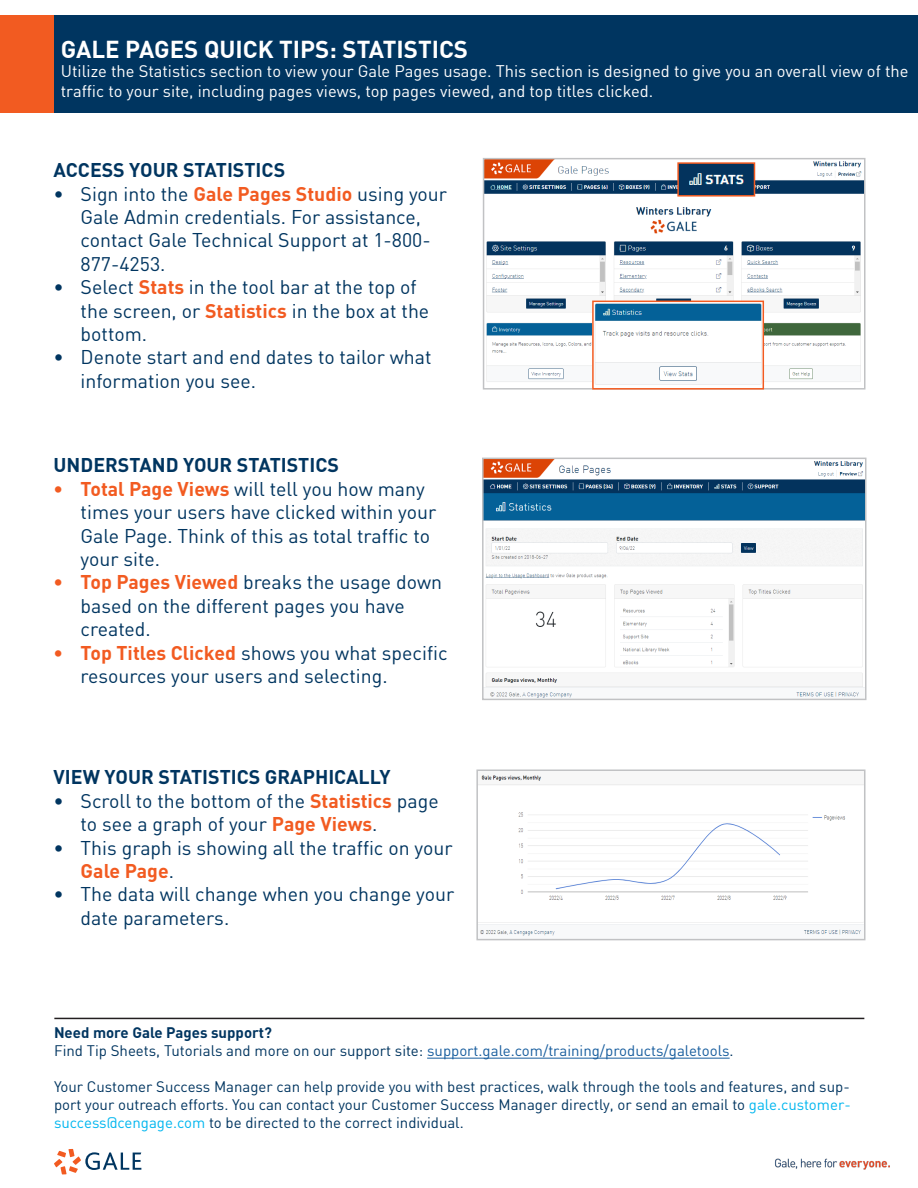
<style>
.page{position:relative;width:918px;height:1188px;background:#fff}
.page>*{position:absolute;margin:0;border:0;box-sizing:border-box;transform-origin:0 0}
.t1{font:700 24px "DIN";color:#fff}
.t2{font:19.5px/23.4px "DIN";color:#003560}
.t3{font:700 19.5px "DIN";color:#003560}
.t4{font:16.5px/19.8px "DIN";color:#fff}
.t5{font:15px/18px "DIN";color:#003560;text-align:justify}
.t6{font:700 15px "DIN";color:#003560}
.s1{font-weight:700;color:#f25b21}
.s2{color:#175d9e}
.s3{color:#00b6ef}
</style>
<div class="page">
<div style="left:0;top:15px;width:54px;height:98px;background:#f25b21"></div>
<div style="left:54px;top:15px;width:864px;height:98px;background:#003560"></div>
<hr style="left:54px;top:1018px;width:810px;height:1px;background:#231f20">
<hr style="left:427px;top:1058px;width:303px;height:1px;background:#175d9e">
<svg style="left:54px;top:1149px;width:87px;height:25px"></svg>
<img style="left:775px;top:1158px;width:115px;height:12px">
<img style="left:486px;top:161px;width:377px;height:226px">
<div style="left:483px;top:158px;width:383px;height:232px;border:2px solid #c1c2c4"></div>
<img style="left:485px;top:461px;width:379px;height:236px">
<div style="left:482px;top:458px;width:385px;height:242px;border:2px solid #c1c2c4"></div>
<img style="left:479px;top:775px;width:384px;height:161px">
<div style="left:476px;top:770px;width:390px;height:170px;border:2px solid #c1c2c4"></div>
<img style="left:595px;top:304px;width:166px;height:83px">
<div style="left:592px;top:301px;width:172px;height:89px;border:2px solid #f25b21"></div>
<img style="left:680px;top:165px;width:72px;height:29px">
<div style="left:677px;top:162px;width:78px;height:35px;border:2px solid #f25b21"></div>
<p class="t1" style="left:61px;top:33px;width:409px">GALE PAGES QUICK TIPS: STATISTICS</p>
<p class="t4" style="left:61px;top:61px;width:849px">Utilize the Statistics section to view your Gale Pages usage. This section is designed to give you an overall view of the traffic to your site, including pages views, top pages viewed, and top titles clicked.</p>
<p class="t3" style="left:54px;top:157px;width:233px">ACCESS YOUR STATISTICS</p>
<p class="t2" style="left:81px;top:181px;width:368px;text-indent:-27px">• Sign into the <span class="s1">Gale Pages Studio</span> using your Gale Admin credentials. For assistance, contact Gale Technical Support at 1-800- 877-4253.</p>
<p class="t2" style="left:81px;top:275px;width:350px;text-indent:-27px">• Select <span class="s1">Stats</span> in the tool bar at the top of the screen, or <span class="s1">Statistics</span> in the box at the bottom.</p>
<p class="t2" style="left:81px;top:345px;width:353px;text-indent:-27px">• Denote start and end dates to tailor what information you see.</p>
<p class="t3" style="left:54px;top:453px;width:287px">UNDERSTAND YOUR STATISTICS</p>
<p class="t2" style="left:81px;top:477px;width:357px;text-indent:-27px"><span class="s1">• Total Page Views</span> will tell you how many times your users have clicked within your Gale Page. Think of this as total traffic to your site.</p>
<p class="t2" style="left:81px;top:570px;width:363px;text-indent:-27px"><span class="s1">• Top Pages Viewed</span> breaks the usage down based on the different pages you have created.</p>
<p class="t2" style="left:81px;top:641px;width:368px;text-indent:-27px"><span class="s1">• Top Titles Clicked</span> shows you what specific resources your users and selecting.</p>
<p class="t3" style="left:54px;top:765px;width:339px">VIEW YOUR STATISTICS GRAPHICALLY</p>
<p class="t2" style="left:81px;top:789px;width:360px;text-indent:-27px">• Scroll to the bottom of the <span class="s1">Statistics</span> page to see a graph of your <span class="s1">Page Views</span>.</p>
<p class="t2" style="left:81px;top:835px;width:373px;text-indent:-27px">• This graph is showing all the traffic on your<br><span class="s1">Gale Page</span>.</p>
<p class="t2" style="left:81px;top:882px;width:375px;text-indent:-27px">• The data will change when you change your date parameters.</p>
<p class="t6" style="left:54px;top:1023px;width:220px">Need more Gale Pages support?</p>
<p class="t5" style="left:54px;top:1041px;width:681px">Find Tip Sheets, Tutorials and more on our support site: <span class="s2">support.gale.com/training/products/galetools</span>.</p>
<p class="t5" style="left:54px;top:1077px;width:798px">Your Customer Success Manager can help provide you with best practices, walk through the tools and features, and sup&shy;port your outreach efforts. You can contact your Customer Success Manager directly, or send an email to <span class="s3">gale.customer&shy;success@cengage.com</span> to be directed to the correct individual.</p>
</div>
